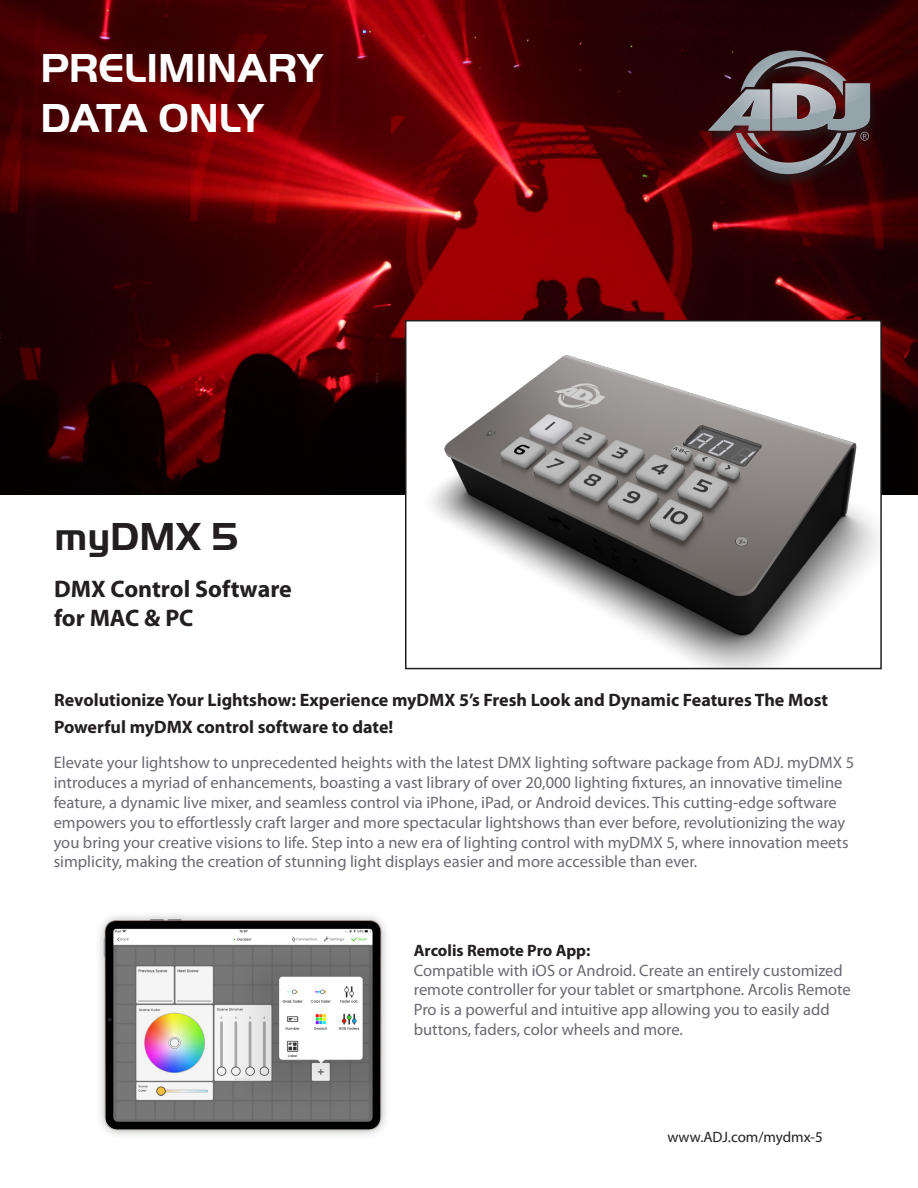
<style>
.page{position:relative;width:918px;height:1188px;background:#fff}
.page>*{position:absolute;margin:0;border:0;box-sizing:border-box;transform-origin:0 0}
.t1{font:700 42px "Handel Got D";letter-spacing:-.055em;color:#fff}
.t2{font:700 42px "Handel Got D";letter-spacing:-.005em;color:#fff}
.t3{font:700 40.5px "Handel Got D";color:#231f20}
.t4{font:700 24px "Myriad Pro";color:#231f20}
.t5{font:700 18px/27px "Myriad Pro";color:#231f20}
.t6{font:16.5px/19.8px "Myriad Pro";color:#696973}
.t7{font:700 16.5px "Myriad Pro";color:#231f20}
.t8{font:15px "Myriad Pro";color:#231f20}
</style>
<div class="page">
<img style="left:0;top:0;width:918px;height:495px">
<img style="left:408px;top:323px;width:471px;height:343px">
<div style="left:405px;top:320px;width:477px;height:349px;border:2px solid #231f20"></div>
<div style="left:702px;top:49px;width:177px;height:140px;background:#231f20;opacity:.75"></div>
<svg style="left:703px;top:51px;width:167px;height:130px;background:#614448"></svg>
<img style="left:99px;top:915px;width:287px;height:220px">
<p class="t2" style="left:40px;top:44px;width:285px">PRELIMINARY</p>
<p class="t1" style="left:40px;top:95px;width:226px">DATA ONLY</p>
<p class="t1" style="left:27px;top:68px;width:226px">DATA ONLY</p>
<p class="t3" style="left:54px;top:513px;width:186px">myDMX 5</p>
<p class="t4" style="left:54px;top:573px;width:239px">DMX Control Software</p>
<p class="t4" style="left:54px;top:602px;width:141px">for MAC &amp; PC</p>
<p class="t5" style="left:54px;top:686px;width:776px">Revolutionize Your Lightshow: Experience myDMX 5’s Fresh Look and Dynamic Features The Most<br>Powerful myDMX control software to date!</p>
<p class="t6" style="left:54px;top:753px;width:802px">Elevate your lightshow to unprecedented heights with the latest DMX lighting software package from ADJ. myDMX 5 introduces a myriad of enhancements, boasting a vast library of over 20,000 lighting fixtures, an innovative timeline feature, a dynamic live mixer, and seamless control via iPhone, iPad, or Android devices. This cutting-edge software empowers you to effortlessly craft larger and more spectacular lightshows than ever before, revolutionizing the way you bring your creative visions to life. Step into a new era of lighting control with myDMX 5, where innovation meets simplicity, making the creation of stunning light displays easier and more accessible than ever.</p>
<p class="t7" style="left:414px;top:939px;width:178px">Arcolis Remote Pro App:</p>
<p class="t6" style="left:414px;top:960px;width:438px">Compatible with iOS or Android. Create an entirely customized remote controller for your tablet or smartphone. Arcolis Remote Pro is a powerful and intuitive app allowing you to easily add buttons, faders, color wheels and more.</p>
<p class="t8" style="left:667px;top:1128px;width:157px">www.ADJ.com/mydmx-5</p>
</div>
